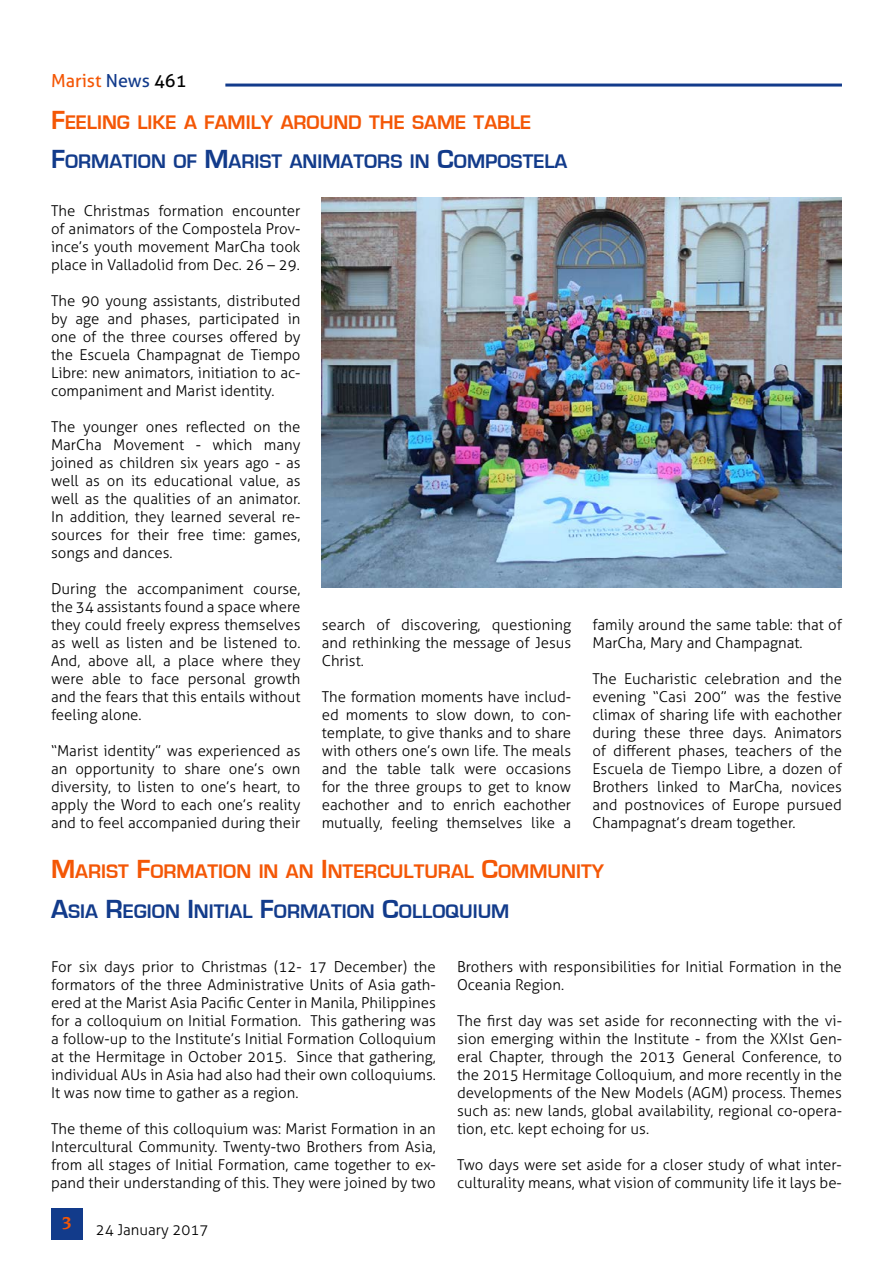
<style>
.page{position:relative;width:893px;height:1263px;background:#fff}
.page>*{position:absolute;margin:0;border:0;box-sizing:border-box;transform-origin:0 0}
.t1{font:700 20.25px/39.8px "Eurostile";color:#f45706}
.t2{font:18px "Aller";color:#f45706}
.t3{font:700 18px "Novarese IT Cby BT";color:#f45706}
.t4{font:300 15px/18px "Aller";color:#000;text-align:justify}
.s1{color:#123b8b}
.s2{color:#000}
.s3{font-size:27px}
.s4{font-size:27px;color:#123b8b}
</style>
<div class="page">
<hr style="left:225px;top:84px;width:617px;height:3px;background:#123b8b">
<div style="left:51px;top:1208px;width:32px;height:31px;background:#123b8b"></div>
<img style="left:322px;top:198px;width:520px;height:390px">
<p class="t2" style="left:51px;top:69px;width:137px">Marist <span class="s1">News</span> <span class="s2">461</span></p>
<h1 class="t1" style="left:51px;top:102px;width:518px"><span class="s3">F</span>EELING LIKE A FAMILY AROUND THE SAME TABLE<br><span class="s4">F</span><span class="s1">ORMATION OF</span> <span class="s4">M</span><span class="s1">ARIST ANIMATORS IN</span> <span class="s4">C</span><span class="s1">OMPOSTELA</span></h1>
<p class="t4" style="left:51px;top:202px;width:251px">The Christmas formation encounter of animators of the Compostela Prov&shy;ince’s youth movement MarCha took place in Valladolid from Dec. 26 – 29.</p>
<p class="t4" style="left:51px;top:292px;width:251px">The 90 young assistants, distributed by age and phases, participated in one of the three courses offered by the Escuela Champagnat de Tiempo Libre: new animators, initiation to ac&shy;companiment and Marist identity.</p>
<p class="t4" style="left:51px;top:418px;width:251px">The younger ones reflected on the MarCha Movement - which many joined as children six years ago - as well as on its educational value, as well as the qualities of an animator.<br>In addition, they learned several re&shy;sources for their free time: games, songs and dances.</p>
<p class="t4" style="left:51px;top:580px;width:251px">During the accompaniment course, the 34 assistants found a space where they could freely express themselves as well as listen and be listened to.<br>And, above all, a place where they were able to face personal growth and the fears that this entails without feeling alone.</p>
<p class="t4" style="left:51px;top:742px;width:251px">“Marist identity” was experienced as an opportunity to share one’s own diversity, to listen to one’s heart, to apply the Word to each one’s reality and to feel accompanied during their</p>
<p class="t4" style="left:322px;top:616px;width:251px">search of discovering, questioning and rethinking the message of Jesus Christ.</p>
<p class="t4" style="left:322px;top:688px;width:251px">The formation moments have includ&shy;ed moments to slow down, to con&shy;template, to give thanks and to share with others one’s own life. The meals and the table talk were occasions for the three groups to get to know eachother and to enrich eachother mutually, feeling themselves like a</p>
<p class="t4" style="left:592px;top:616px;width:251px">family around the same table: that of<br>MarCha, Mary and Champagnat.</p>
<p class="t4" style="left:592px;top:670px;width:251px">The Eucharistic celebration and the evening “Casi 200” was the festive climax of sharing life with eachother during these three days. Animators of different phases, teachers of the Escuela de Tiempo Libre, a dozen of Brothers linked to MarCha, novices and postnovices of Europe pursued Champagnat’s dream together.</p>
<h1 class="t1" style="left:51px;top:852px;width:555px"><span class="s3">M</span>ARIST <span class="s3">F</span>ORMATION IN AN <span class="s3">I</span> NTERCULTURAL <span class="s3">C</span>OMM UNITY<br><span class="s4">A</span><span class="s1">SIA</span> <span class="s4">R</span><span class="s1">EGION</span> <span class="s4">I</span> <span class="s1">NITIAL</span> <span class="s4">F</span><span class="s1">ORMATION</span> <span class="s4">C</span><span class="s1">OLLOQUIUM</span></h1>
<p class="t4" style="left:51px;top:958px;width:386px">For six days prior to Christmas (12- 17 December) the formators of the three Administrative Units of Asia gath&shy;ered at the Marist Asia Pacific Center in Manila, Philippines for a colloquium on Initial Formation. This gathering was a follow-up to the Institute’s Initial Formation Colloquium at the Hermitage in October 2015. Since that gathering, individual AUs in Asia had also had their own colloquiums.<br>It was now time to gather as a region.</p>
<p class="t4" style="left:51px;top:1120px;width:386px">The theme of this colloquium was: Marist Formation in an Intercultural Community. Twenty-two Brothers from Asia, from all stages of Initial Formation, came together to ex&shy;pand their understanding of this. They were joined by two</p>
<p class="t3" style="left:62px;top:1212px;width:12px">3</p>
<p class="t4" style="left:96px;top:1220px;width:114px">24 January 2017</p>
<p class="t4" style="left:457px;top:958px;width:386px">Brothers with responsibilities for Initial Formation in the<br>Oceania Region.</p>
<p class="t4" style="left:457px;top:1012px;width:386px">The first day was set aside for reconnecting with the vi&shy;sion emerging within the Institute - from the XXIst Gen&shy;eral Chapter, through the 2013 General Conference, to the 2015 Hermitage Colloquium, and more recently in the developments of the New Models (AGM) process. Themes such as: new lands, global availability, regional co-opera&shy;tion, etc. kept echoing for us.</p>
<p class="t4" style="left:457px;top:1156px;width:386px">Two days were set aside for a closer study of what inter&shy;culturality means, what vision of community life it lays be-</p>
</div>
